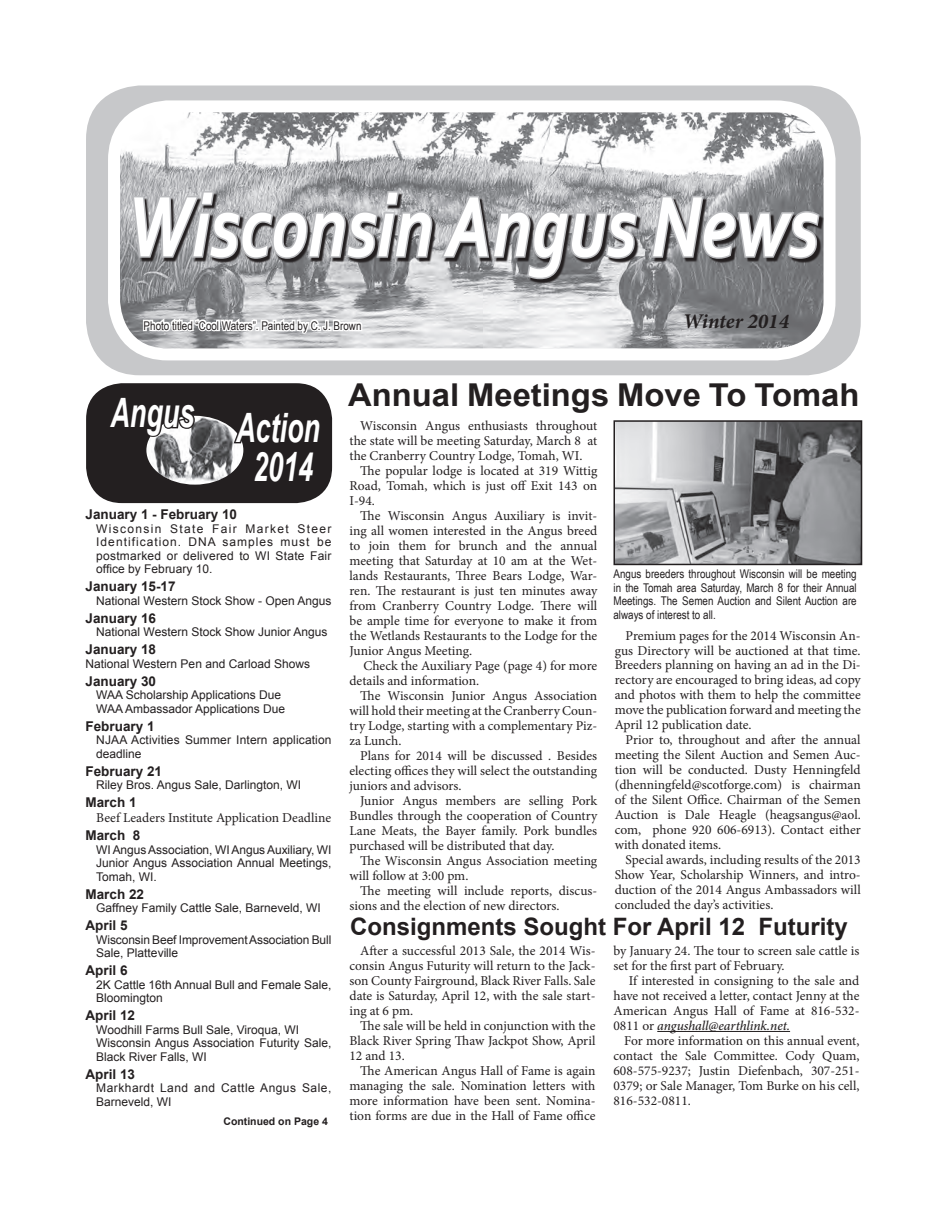
<style>
.page{position:relative;width:945px;height:1215px;background:#fff}
.page>*{position:absolute;margin:0;border:0;box-sizing:border-box;transform-origin:0 0}
.t1{font:italic 700 90px "Corbel";color:#fff;scale:.8 1}
.Headlines{font:italic 700 40.5px "Arial";color:#fff;scale:.67 1}
.Headlines_One{font:700 31.5px "Arial";color:#231f20;scale:1.04 1}
.Headlines_One-2{font:700 24px "Arial";color:#231f20}
.t2{font:italic 700 21px "Minion Pro";letter-spacing:-.005em;color:#231f20}
.Editorial_One{font:13.5px/15px "Minion Pro";color:#231f20;text-align:justify}
.DATE{font:700 13.5px "Arial";color:#231f20}
.MONTH{font:700 13.5px "Arial";color:#231f20}
.EVENT{font:12px/13.5px "Arial";color:#231f20}
.t3{font:12px/13.5px "Arial Narrow";color:#231f20;text-align:justify}
.EVENT-2{font:12px/13.5px "Arial";letter-spacing:.04em;color:#231f20}
.DATE-2{font:12px "Arial";color:#231f20}
.t4{font:700 10.5px "Arial";color:#231f20}
.s1{font-weight:500;font-style:italic}
</style>
<div class="page">
<div style="left:86px;top:86px;width:775px;height:289px;background:#c7c8ca;border-radius:54px"></div>
<img style="left:121px;top:113px;width:702px;height:234px">
<div style="left:108px;top:100px;width:728px;height:260px;border:12px solid #fff;border-radius:54px"></div>
<svg style="left:134px;top:193px;width:690px;height:90px;background:#898a8d"></svg>
<svg style="left:131px;top:190px;width:508px;height:91px"></svg>
<svg style="left:650px;top:194px;width:171px;height:67px"></svg>
<svg style="left:141px;top:294px;width:223px;height:56px"></svg>
<div style="left:86px;top:383px;width:246px;height:120px;background:#231f20;border-radius:36px"></div>
<img style="left:146px;top:416px;width:85px;height:69px">
<svg style="left:146px;top:415px;width:52px;height:24px"></svg>
<svg style="left:231px;top:427px;width:13px;height:46px"></svg>
<img style="left:617px;top:423px;width:242px;height:139px">
<div style="left:614px;top:420px;width:248px;height:145px;border:2px solid #231f20"></div>
<hr style="left:657px;top:1031px;width:133px;height:1px;background:#231f20">
<p class="t1" style="left:127px;top:171px;width:866px">Wisconsin Angus News</p>
<p class="t3" style="left:144px;top:318px;width:219px">Photo titled “Cool Waters”. Painted by C. J. Brown</p>
<p class="t2" style="left:683px;top:306px;width:108px">Winter 2014</p>
<p class="Headlines" style="left:110px;top:386px;width:127px">Angus</p>
<p class="Headlines" style="left:236px;top:401px;width:127px">Action</p>
<p class="Headlines" style="left:253px;top:440px;width:91px">2014</p>
<p class="DATE" style="left:86px;top:505px;width:153px">January 1 - February 10</p>
<p class="EVENT" style="left:96px;top:522px;width:237px;text-align:justify">Wisconsin State Fair Market Steer Identification. DNA samples must be postmarked or delivered to WI State Fair office by February 10.</p>
<p class="DATE" style="left:86px;top:577px;width:92px">January 15-17</p>
<p class="EVENT" style="left:96px;top:594px;width:237px">National Western Stock Show - Open Angus</p>
<p class="DATE" style="left:86px;top:609px;width:72px">January 16</p>
<p class="EVENT" style="left:96px;top:625px;width:233px">National Western Stock Show Junior Angus</p>
<p class="DATE" style="left:86px;top:640px;width:72px">January 18</p>
<p class="DATE-2" style="left:86px;top:656px;width:226px">National Western Pen and Carload Shows</p>
<p class="DATE" style="left:86px;top:672px;width:72px">January 30</p>
<p class="EVENT" style="left:96px;top:688px;width:186px">WAA Scholarship Applications Due</p>
<p class="EVENT" style="left:96px;top:702px;width:190px">WAA Ambassador Applications Due</p>
<p class="MONTH" style="left:86px;top:717px;width:71px">February 1</p>
<p class="EVENT" style="left:96px;top:733px;width:237px">NJAA Activities Summer Intern application deadline</p>
<p class="DATE" style="left:86px;top:762px;width:78px">February 21</p>
<p class="EVENT" style="left:96px;top:778px;width:206px">Riley Bros. Angus Sale, Darlington, WI</p>
<p class="DATE" style="left:86px;top:793px;width:53px">March 1</p>
<p class="Editorial_One" style="left:96px;top:810px;width:236px">Beef Leaders Institute Application Deadline</p>
<p class="DATE" style="left:86px;top:826px;width:56px">March 8</p>
<p class="EVENT" style="left:96px;top:843px;width:237px;text-align:justify">WI Angus Association, WI Angus Auxiliary, WI Junior Angus Association Annual Meetings, Tomah, WI.</p>
<p class="DATE" style="left:86px;top:885px;width:60px">March 22</p>
<p class="EVENT" style="left:96px;top:901px;width:226px">Gaffney Family Cattle Sale, Barneveld, WI</p>
<p class="DATE" style="left:86px;top:916px;width:44px">April 5</p>
<p class="EVENT" style="left:96px;top:933px;width:237px">Wisconsin Beef Improvement Association Bull<br>Sale, Platteville</p>
<p class="DATE" style="left:86px;top:961px;width:44px">April 6</p>
<p class="EVENT" style="left:96px;top:978px;width:237px">2K Cattle 16th Annual Bull and Female Sale,<br>Bloomington</p>
<p class="DATE" style="left:86px;top:1006px;width:51px">April 12</p>
<p class="EVENT" style="left:96px;top:1023px;width:204px">Woodhill Farms Bull Sale, Viroqua, WI</p>
<p class="EVENT" style="left:96px;top:1036px;width:237px">Wisconsin Angus Association Futurity Sale,<br>Black River Falls, WI</p>
<p class="DATE" style="left:86px;top:1065px;width:51px">April 13</p>
<p class="EVENT-2" style="left:96px;top:1081px;width:237px">Markhardt Land and Cattle Angus Sale,<br>Barneveld, WI</p>
<p class="t4" style="left:224px;top:1114px;width:106px">Continued on Page 4</p>
<p class="Headlines_One" style="left:348px;top:374px;width:493px">Annual Meetings Move To Tomah</p>
<p class="Editorial_One" style="left:350px;top:418px;width:249px;text-indent:11px">Wisconsin Angus enthusiasts throughout the state will be meeting Saturday, March 8 at the Cranberry Country Lodge, Tomah, WI.</p>
<p class="Editorial_One" style="left:350px;top:463px;width:249px;text-indent:11px">The popular lodge is located at 319 Wittig Road, Tomah, which is just off Exit 143 on I-94.</p>
<p class="Editorial_One" style="left:349px;top:508px;width:249px;text-indent:11px">The Wisconsin Angus Auxiliary is invit&shy;ing all women interested in the Angus breed to join them for brunch and the annual meeting that Saturday at 10 am at the Wet&shy;lands Restaurants, Three Bears Lodge, War&shy;ren. The restaurant is just ten minutes away from Cranberry Country Lodge. There will be ample time for everyone to make it from the Wetlands Restaurants to the Lodge for the Junior Angus Meeting.</p>
<p class="Editorial_One" style="left:350px;top:658px;width:249px;text-indent:14px">Check the Auxiliary Page (page 4) for more details and information.</p>
<p class="Editorial_One" style="left:349px;top:688px;width:249px;text-indent:11px">The Wisconsin Junior Angus Association will hold their meeting at the Cranberry Coun&shy;try Lodge, starting with a complementary Piz&shy;za Lunch.</p>
<p class="Editorial_One" style="left:349px;top:748px;width:249px;text-indent:11px">Plans for 2014 will be discussed . Besides electing offices they will select the outstanding juniors and advisors.</p>
<p class="Editorial_One" style="left:349px;top:793px;width:249px;text-indent:11px">Junior Angus members are selling Pork Bundles through the cooperation of Country Lane Meats, the Bayer family. Pork bundles purchased will be distributed that day.</p>
<p class="Editorial_One" style="left:349px;top:853px;width:249px;text-indent:11px">The Wisconsin Angus Association meeting will follow at 3:00 pm.</p>
<p class="Editorial_One" style="left:349px;top:883px;width:249px;text-indent:11px">The meeting will include reports, discus&shy;sions and the election of new directors.</p>
<p class="t3" style="left:614px;top:567px;width:245px">Angus breeders throughout Wisconsin will be meeting in the Tomah area Saturday, March 8 for their Annual Meetings. The Semen Auction and Silent Auction are always of interest to all.</p>
<p class="Editorial_One" style="left:615px;top:628px;width:248px;text-indent:11px">Premium pages for the 2014 Wisconsin An&shy;gus Directory will be auctioned at that time.<br>Breeders planning on having an ad in the Di&shy;rectory are encouraged to bring ideas, ad copy and photos with them to help the committee move the publication forward and meeting the April 12 publication date.</p>
<p class="Editorial_One" style="left:615px;top:733px;width:248px;text-indent:11px">Prior to, throughout and after the annual meeting the Silent Auction and Semen Auc&shy;tion will be conducted. Dusty Henningfeld (dhenningfeld@scotforge.com) is chairman of the Silent Office. Chairman of the Semen Auction is Dale Heagle (heagsangus@aol. com, phone 920 606-6913). Contact either with donated items.</p>
<p class="Editorial_One" style="left:615px;top:853px;width:248px;text-indent:11px">Special awards, including results of the 2013<br>Show Year, Scholarship Winners, and intro&shy;duction of the 2014 Angus Ambassadors will concluded the day’s activities.</p>
<p class="Headlines_One-2" style="left:350px;top:911px;width:499px">Consignments Sought For April 12 Futurity</p>
<p class="Editorial_One" style="left:350px;top:943px;width:247px;text-indent:11px">After a successful 2013 Sale, the 2014 Wis&shy;consin Angus Futurity will return to the Jack&shy;son County Fairground, Black River Falls. Sale date is Saturday, April 12, with the sale start&shy;ing at 6 pm.</p>
<p class="Editorial_One" style="left:350px;top:1018px;width:248px;text-indent:11px">The sale will be held in conjunction with the Black River Spring Thaw Jackpot Show, April 12 and 13.</p>
<p class="Editorial_One" style="left:350px;top:1063px;width:248px;text-indent:11px">The American Angus Hall of Fame is again managing the sale. Nomination letters with more information have been sent. Nomina&shy;tion forms are due in the Hall of Fame office</p>
<p class="Editorial_One" style="left:614px;top:943px;width:248px">by January 24. The tour to screen sale cattle is set for the first part of February.</p>
<p class="Editorial_One" style="left:614px;top:973px;width:248px;text-indent:15px">If interested in consigning to the sale and have not received a letter, contact Jenny at the American Angus Hall of Fame at 816-532- 0811 or <span class="s1">angushall@earthlink.net.</span></p>
<p class="Editorial_One" style="left:614px;top:1033px;width:248px;text-indent:11px">For more information on this annual event, contact the Sale Committee. Cody Quam, 608-575-9237; Justin Diefenbach, 307-251- 0379; or Sale Manager, Tom Burke on his cell, 816-532-0811.</p>
</div>
